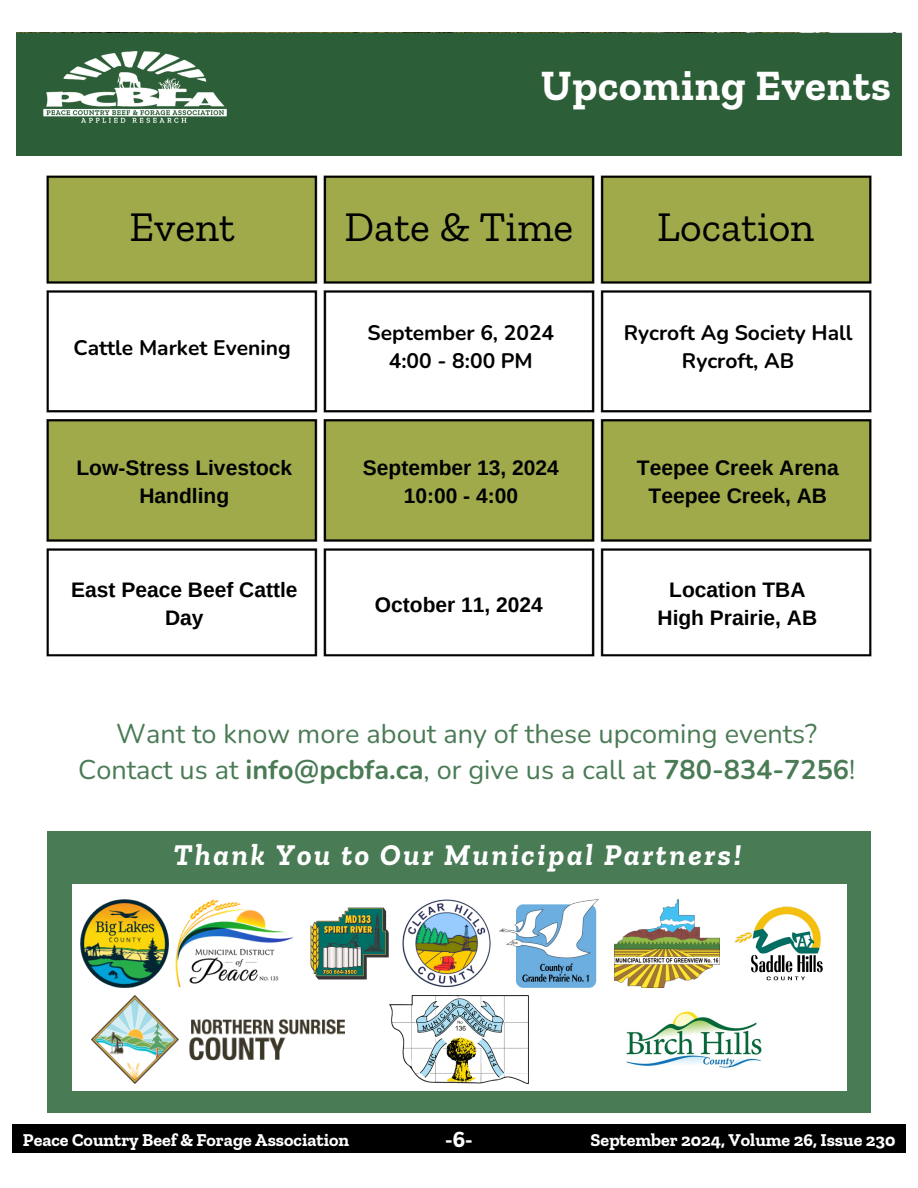
<style>
.page{position:relative;width:918px;height:1188px;background:#fff}
.page>*{position:absolute;margin:0;border:0;box-sizing:border-box;transform-origin:0 0}
.t1{font:700 43.05px "Zilla Slab";letter-spacing:.02em;color:#fff}
.t2{font:42px "Zilla Slab";color:#000}
.t3{font:italic 700 30px "Zilla Slab";letter-spacing:.09em;color:#fff}
.t4{font:27px/36px "Nunito";color:#4a7b55;text-align:center}
.t5{font:700 23.4px "Zilla Slab";color:#fff}
.t6{font:700 21px/28.2px "Arimo";color:#000;text-align:center}
.t7{font:700 21px/28.2px "Nunito";color:#000;text-align:center}
.t8{font:700 18px "Zilla Slab";color:#fff}
.s1{font-weight:700}
</style>
<div class="page">
<div style="left:16px;top:33px;width:886px;height:122px;background:#2c5e37"></div>
<img style="left:43px;top:51px;width:184px;height:72px">
<img style="left:46px;top:175px;width:826px;height:482px">
<div style="left:13px;top:1124px;width:892px;height:28px;background:#000"></div>
<div style="left:47px;top:832px;width:824px;height:281px;background:#497b55"></div>
<div style="left:72px;top:884px;width:774px;height:206px;background:#fff"></div>
<img style="left:81px;top:900px;width:87px;height:87px">
<img style="left:175px;top:900px;width:119px;height:87px">
<img style="left:310px;top:907px;width:79px;height:73px">
<img style="left:403px;top:900px;width:88px;height:87px">
<img style="left:499px;top:900px;width:99px;height:87px">
<img style="left:614px;top:900px;width:209px;height:87px">
<img style="left:92px;top:996px;width:253px;height:88px">
<img style="left:389px;top:996px;width:140px;height:88px">
<img style="left:626px;top:1011px;width:136px;height:57px">
<p class="t1" style="left:541px;top:59px;width:352px">Upcoming Events</p>
<h6 class="t2" style="left:129px;top:201px;width:107px">Event</h6>
<h6 class="t2" style="left:345px;top:201px;width:230px">Date &amp; Time</h6>
<h6 class="t2" style="left:657px;top:201px;width:159px">Location</h6>
<h4 class="t7" style="left:73px;top:334px;width:219px">Cattle Market Evening</h4>
<p class="t6" style="left:76px;top:453px;width:217px">Low-Stress Livestock<br>Handling</p>
<p class="t6" style="left:71px;top:576px;width:228px">East Peace Beef Cattle<br>Day</p>
<h3 class="t7" style="left:367px;top:319px;width:188px">September 6, 2024<br>4:00 - 8:00 PM</h3>
<p class="t7" style="left:624px;top:319px;width:230px">Rycroft Ag Society Hall<br>Rycroft, AB</p>
<p class="t6" style="left:363px;top:453px;width:198px">September 13, 2024<br>10:00 - 4:00</p>
<p class="t6" style="left:375px;top:590px;width:169px">October 11, 2024</p>
<p class="t6" style="left:637px;top:453px;width:203px">Teepee Creek Arena<br>Teepee Creek, AB</p>
<p class="t6" style="left:658px;top:576px;width:161px">Location TBA<br>High Prairie, AB</p>
<p class="t4" style="left:78px;top:716px;width:779px">Want to know more about any of these upcoming events?<br>Contact us at <span class="s1">info@pcbfa.ca</span>, or give us a call at <span class="s1">780-834-7256</span>!</p>
<p class="t3" style="left:174px;top:837px;width:569px">Thank You to Our Municipal Partners!</p>
<p class="t8" style="left:23px;top:1129px;width:328px">Peace Country Beef &amp; Forage Association</p>
<p class="t5" style="left:445px;top:1125px;width:29px">-6-</p>
<h5 class="t8" style="left:591px;top:1129px;width:306px">September 2024, Volume 26, Issue 230</h5>
</div>
